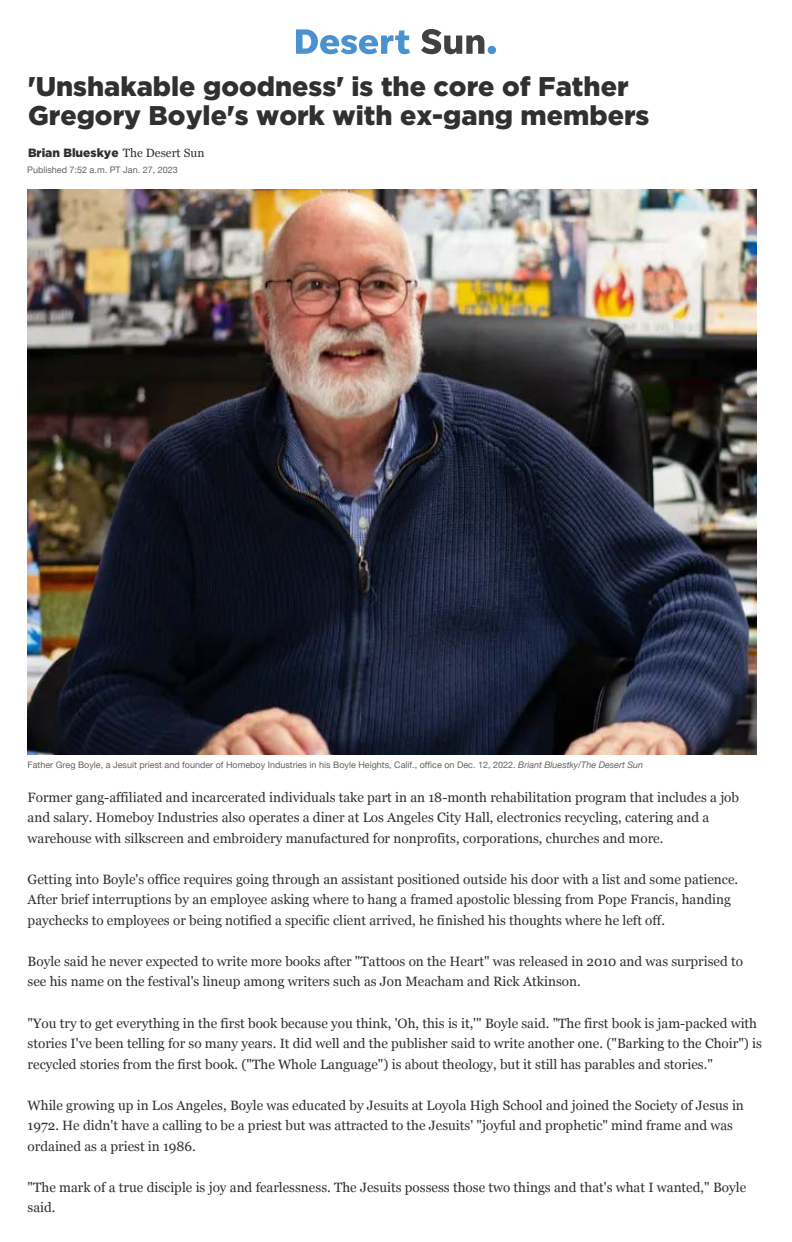
<style>
.page{position:relative;width:792px;height:1242px;background:#fff}
.page>*{position:absolute;margin:0;border:0;box-sizing:border-box;transform-origin:0 0}
.t1{font:900 27px/29px "Gotham";color:#303030}
.t2{font:13.5px/20.5px "Georgia";color:#303030}
.t3{font:900 12px "Gotham";color:#303030}
.t4{font:9px "Helvetica Neue";color:#636363}
.s1{font-family:"Georgia";font-weight:400}
.s2{font-style:italic}
</style>
<div class="page">
<img style="left:27px;top:189px;width:730px;height:565px">
<svg style="left:296px;top:29px;width:114px;height:25px"></svg>
<svg style="left:421px;top:29px;width:75px;height:25px"></svg>
<h1 class="t1" style="left:28px;top:71px;width:623px">'Unshakable goodness' is the core of Father<br>Gregory Boyle's work with ex-gang members</h1>
<p class="t3" style="left:28px;top:144px;width:178px">Brian Blueskye <span class="s1">The Desert Sun</span></p>
<p class="t4" style="left:27px;top:163px;width:152px">Published 7:52 a.m. PT Jan. 27, 2023</p>
<p class="t4" style="left:28px;top:758px;width:617px">Father Greg Boyle, a Jesuit priest and founder of Homeboy Industries in his Boyle Heights, Calif., office on Dec. 12, 2022. <span class="s2">Briant Bluestky/The Desert Sun</span></p>
<p class="t2" style="left:28px;top:786px;width:713px">Former gang-affiliated and incarcerated individuals take part in an 18-month rehabilitation program that includes a job and salary. Homeboy Industries also operates a diner at Los Angeles City Hall, electronics recycling, catering and a warehouse with silkscreen and embroidery manufactured for nonprofits, corporations, churches and more.</p>
<p class="t2" style="left:28px;top:868px;width:712px">Getting into Boyle's office requires going through an assistant positioned outside his door with a list and some patience.<br>After brief interruptions by an employee asking where to hang a framed apostolic blessing from Pope Francis, handing paychecks to employees or being notified a specific client arrived, he finished his thoughts where he left off.</p>
<p class="t2" style="left:28px;top:950px;width:717px">Boyle said he never expected to write more books after "Tattoos on the Heart" was released in 2010 and was surprised to see his name on the festival's lineup among writers such as Jon Meacham and Rick Atkinson.</p>
<p class="t2" style="left:28px;top:1012px;width:736px">"You try to get everything in the first book because you think, 'Oh, this is it,'" Boyle said. "The first book is jam-packed with stories I've been telling for so many years. It did well and the publisher said to write another one. ("Barking to the Choir") is recycled stories from the first book. ("The Whole Language") is about theology, but it still has parables and stories."</p>
<p class="t2" style="left:28px;top:1094px;width:718px">While growing up in Los Angeles, Boyle was educated by Jesuits at Loyola High School and joined the Society of Jesus in<br>1972. He didn't have a calling to be a priest but was attracted to the Jesuits' "joyful and prophetic" mind frame and was ordained as a priest in 1986.</p>
<p class="t2" style="left:28px;top:1176px;width:720px">"The mark of a true disciple is joy and fearlessness. The Jesuits possess those two things and that's what I wanted," Boyle said.</p>
</div>
